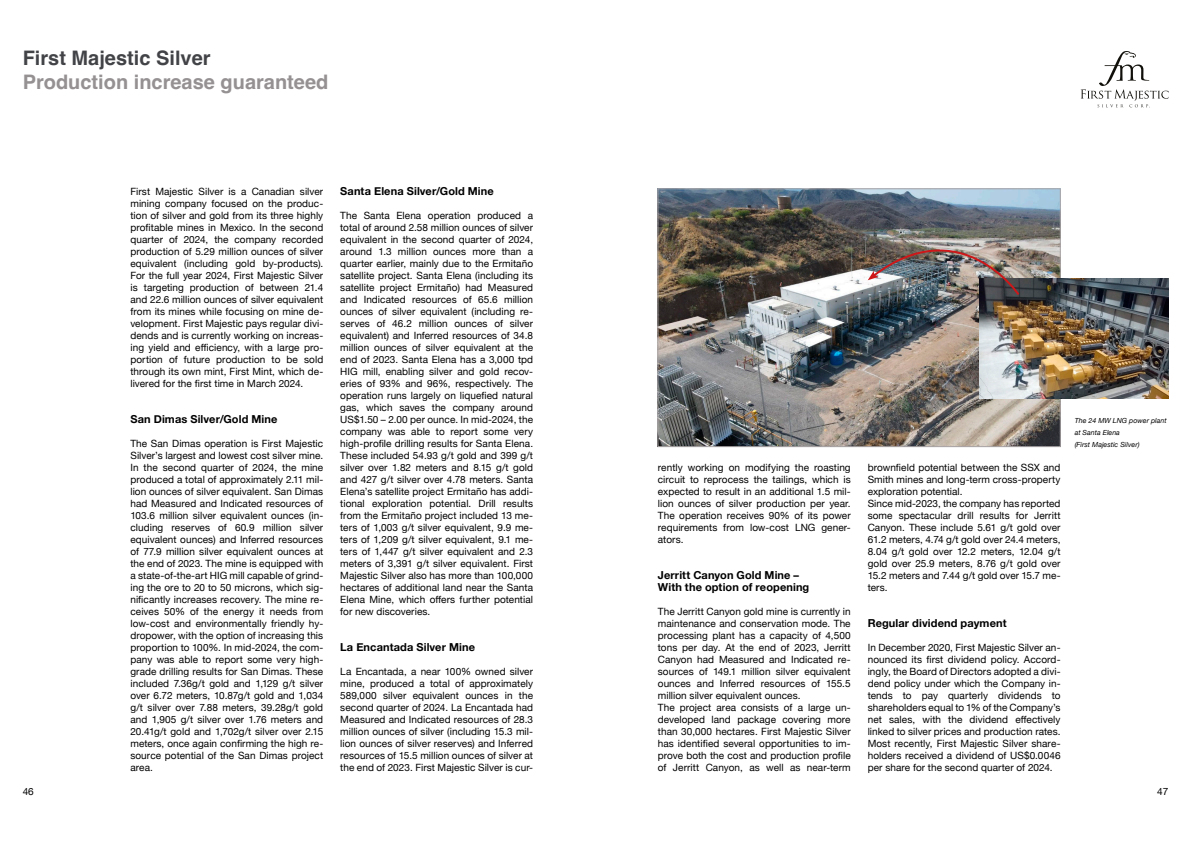
<style>
.page{position:relative;width:1191px;height:842px;background:#fff}
.page>*{position:absolute;margin:0;border:0;box-sizing:border-box;transform-origin:0 0}
.t1{font:700 20px "Helvetica";color:#959092}
.t2{font:700 20px "Helvetica";color:#424347}
.t3{font:700 11px/12px "Helvetica Neue";letter-spacing:.01em;color:#000}
.t4{font:10px/12px "Helvetica Neue";letter-spacing:.005em;color:#000;text-align:justify}
.t5{font:italic 7px/12px "Helvetica Neue";letter-spacing:.005em;color:#000}
</style>
<div class="page">
<svg style="left:1080px;top:51px;width:88px;height:57px"></svg>
<img style="left:659px;top:191px;width:399px;height:254px">
<div style="left:657px;top:189px;width:403px;height:258px;border:1px solid #a9a4a6"></div>
<img style="left:979px;top:279px;width:189px;height:120px">
<img style="left:867px;top:209px;width:153px;height:87px">
<h1 class="t2" style="left:23px;top:46px;width:189px">First Majestic Silver</h1>
<h1 class="t1" style="left:23px;top:70px;width:307px">Production increase guaranteed</h1>
<p class="t4" style="left:130px;top:186px;width:194px">First Majestic Silver is a Canadian silver mining company focused on the produc&shy;tion of silver and gold from its three highly profitable mines in Mexico. In the second quarter of 2024, the company recorded production of 5.29 million ounces of silver equivalent (including gold by-products).<br>For the full year 2024, First Majestic Silver is targeting production of between 21.4 and 22.6 million ounces of silver equivalent from its mines while focusing on mine de&shy;velopment. First Majestic pays regular divi&shy;dends and is currently working on increas&shy;ing yield and efficiency, with a large pro&shy;portion of future production to be sold through its own mint, First Mint, which de&shy;livered for the first time in March 2024.</p>
<p class="t3" style="left:130px;top:413px;width:148px">San Dimas Silver/Gold Mine</p>
<p class="t4" style="left:130px;top:438px;width:194px">The San Dimas operation is First Majestic Silver’s largest and lowest cost silver mine.<br>In the second quarter of 2024, the mine produced a total of approximately 2.11 mil&shy;lion ounces of silver equivalent. San Dimas had Measured and Indicated resources of 103.6 million silver equivalent ounces (in&shy;cluding reserves of 60.9 million silver equivalent ounces) and Inferred resources of 77.9 million silver equivalent ounces at the end of 2023. The mine is equipped with a state-of-the-art HIG mill capable of grind&shy;ing the ore to 20 to 50 microns, which sig&shy;nificantly increases recovery. The mine re&shy;ceives 50% of the energy it needs from low-cost and environmentally friendly hy&shy;dropower, with the option of increasing this proportion to 100%. In mid-2024, the com&shy;pany was able to report some very high&shy;grade drilling results for San Dimas. These included 7.36g/t gold and 1,129 g/t silver over 6.72 meters, 10.87g/t gold and 1,034 g/t silver over 7.88 meters, 39.28g/t gold and 1,905 g/t silver over 1.76 meters and 20.41g/t gold and 1,702g/t silver over 2.15 meters, once again confirming the high re&shy;source potential of the San Dimas project area.</p>
<p class="t3" style="left:340px;top:185px;width:155px">Santa Elena Silver/Gold Mine</p>
<p class="t4" style="left:340px;top:210px;width:194px">The Santa Elena operation produced a total of around 2.58 million ounces of silver equivalent in the second quarter of 2024, around 1.3 million ounces more than a quarter earlier, mainly due to the Ermitaño satellite project. Santa Elena (including its satellite project Ermitaño) had Measured and Indicated resources of 65.6 million ounces of silver equivalent (including re&shy;serves of 46.2 million ounces of silver equivalent) and Inferred resources of 34.8 million ounces of silver equivalent at the end of 2023. Santa Elena has a 3,000 tpd HIG mill, enabling silver and gold recov&shy;eries of 93% and 96%, respectively. The operation runs largely on liquefied natural gas, which saves the company around US$1.50 – 2.00 per ounce. In mid-2024, the company was able to report some very high-profile drilling results for Santa Elena.<br>These included 54.93 g/t gold and 399 g/t silver over 1.82 meters and 8.15 g/t gold and 427 g/t silver over 4.78 meters. Santa Elena’s satellite project Ermitaño has addi&shy;tional exploration potential. Drill results from the Ermitaño project included 13 me&shy;ters of 1,003 g/t silver equivalent, 9.9 me&shy;ters of 1,209 g/t silver equivalent, 9.1 me&shy;ters of 1,447 g/t silver equivalent and 2.3 meters of 3,391 g/t silver equivalent. First Majestic Silver also has more than 100,000 hectares of additional land near the Santa Elena Mine, which offers further potential for new discoveries.</p>
<p class="t3" style="left:340px;top:641px;width:136px">La Encantada Silver Mine</p>
<p class="t4" style="left:340px;top:666px;width:194px">La Encantada, a near 100% owned silver mine, produced a total of approximately 589,000 silver equivalent ounces in the second quarter of 2024. La Encantada had Measured and Indicated resources of 28.3 million ounces of silver (including 15.3 mil&shy;lion ounces of silver reserves) and Inferred resources of 15.5 million ounces of silver at the end of 2023. First Majestic Silver is cur-</p>
<p class="t4" style="left:658px;top:462px;width:194px">rently working on modifying the roasting circuit to reprocess the tailings, which is expected to result in an additional 1.5 mil&shy;lion ounces of silver production per year.<br>The operation receives 90% of its power requirements from low-cost LNG gener&shy;ators.</p>
<p class="t3" style="left:658px;top:569px;width:153px">Jerritt Canyon Gold Mine –<br>With the option of reopening</p>
<p class="t4" style="left:658px;top:606px;width:194px;text-align:left">The Jerritt Canyon gold mine is currently in maintenance and conservation mode. The processing plant has a capacity of 4,500 tons per day. At the end of 2023, Jerritt Canyon had Measured and Indicated re&shy;sources of 149.1 million silver equivalent ounces and Inferred resources of 155.5 million silver equivalent ounces.<br>The project area consists of a large un&shy;developed land package covering more than 30,000 hectares. First Majestic Silver has identified several opportunities to im&shy;prove both the cost and production profile of Jerritt Canyon, as well as near-term</p>
<p class="t4" style="left:867px;top:462px;width:194px;text-align:left">brownfield potential between the SSX and Smith mines and long-term cross-property exploration potential.<br>Since mid-2023, the company has reported some spectacular drill results for Jerritt Canyon. These include 5.61 g/t gold over 61.2 meters, 4.74 g/t gold over 24.4 meters, 8.04 g/t gold over 12.2 meters, 12.04 g/t gold over 25.9 meters, 8.76 g/t gold over 15.2 meters and 7.44 g/t gold over 15.7 me&shy;ters.</p>
<p class="t3" style="left:867px;top:617px;width:140px">Regular dividend payment</p>
<p class="t4" style="left:867px;top:642px;width:194px">In December 2020, First Majestic Silver an&shy;nounced its first dividend policy. Accord&shy;ingly, the Board of Directors adopted a divi&shy;dend policy under which the Company in&shy;tends to pay quarterly dividends to shareholders equal to 1% of the Company’s net sales, with the dividend effectively linked to silver prices and production rates.<br>Most recently, First Majestic Silver share&shy;holders received a dividend of US$0.0046 per share for the second quarter of 2024.</p>
<p class="t5" style="left:1074px;top:415px;width:93px">The 24 MW LNG power plant at Santa Elena<br>(First Majestic Silver)</p>
<p class="t4" style="left:23px;top:786px;width:13px">46</p>
<p class="t4" style="left:1157px;top:786px;width:13px">47</p>
</div>
